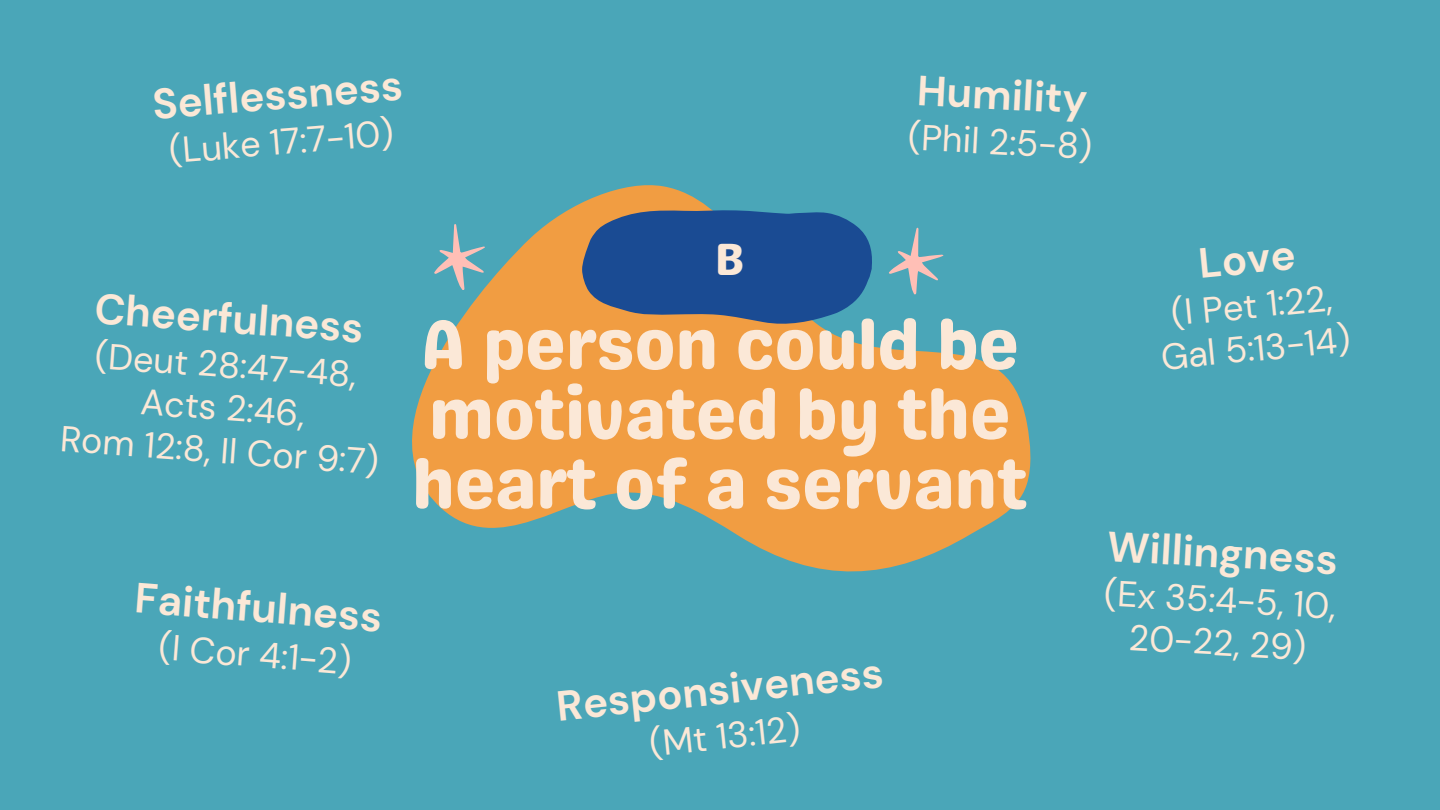
<style>
.page{position:relative;width:1440px;height:810px;background:#4aa6b8}
.page>*{position:absolute;margin:0;border:0;box-sizing:border-box;transform-origin:0 0}
.t1{font:70px/69.8px "Genty Sans";color:#fbe8d7}
.t2{font:45px "Genty Sans";color:#fbe8d7}
.t3{font:700 42px "DM Sans";color:#fbe8d7}
.t4{font:36px/42.8px "DM Sans";color:#fbe8d7;text-align:center}
</style>
<div class="page">
<svg style="left:412px;top:185px;width:619px;height:387px;fill:#f19d42"></svg>
<svg style="left:582px;top:210px;width:291px;height:116px;background:#34598c"></svg>
<svg style="left:427px;top:220px;width:64px;height:74px"></svg>
<svg style="left:889px;top:228px;width:54px;height:66px"></svg>
<p class="t3" style="left:150px;top:79px;width:252px;rotate:-5deg">Selflessness</p>
<p class="t4" style="left:167px;top:130px;width:227px;rotate:-5deg">(Luke 17:7-10)</p>
<p class="t3" style="left:919px;top:63px;width:172px;rotate:3deg">Humility</p>
<p class="t4" style="left:909px;top:116px;width:186px;rotate:3deg">(Phil 2:5-8)</p>
<p class="t3" style="left:97px;top:281px;width:271px;rotate:4deg">Cheerfulness</p>
<p class="t4" style="left:96px;top:335px;width:264px;rotate:4deg">(Deut 28:47-48,<br>Acts 2:46,</p>
<p class="t4" style="left:62px;top:418px;width:321px;rotate:4deg">Rom 12:8, II Cor 9:7)</p>
<p class="t3" style="left:137px;top:572px;width:250px;rotate:4deg">Faithfulness</p>
<p class="t4" style="left:160px;top:627px;width:195px;rotate:4deg">(I Cor 4:1-2)</p>
<p class="t2" style="left:715px;top:232px;width:31px">B</p>
<p class="t1" style="left:412px;top:310px;width:617px">A person could be motivated by the heart of a servant</p>
<p class="t3" style="left:554px;top:679px;width:330px;rotate:-6deg">Responsiveness</p>
<p class="t4" style="left:647px;top:723px;width:153px;rotate:-6deg">(Mt 13:12)</p>
<h2 class="t3" style="left:1196px;top:237px;width:98px;rotate:-6deg">Love</h2>
<p class="t4" style="left:1169px;top:293px;width:163px;rotate:-6deg">(I Pet 1:22,</p>
<p class="t4" style="left:1159px;top:337px;width:192px;rotate:-6deg">Gal 5:13-14)</p>
<p class="t3" style="left:1109px;top:519px;width:232px;rotate:3deg">Willingness</p>
<h1 class="t4" style="left:1105px;top:572px;width:233px;rotate:3deg">(Ex 35:4-5, 10,</h1>
<h2 class="t4" style="left:1130px;top:617px;width:179px;rotate:3deg">20-22, 29)</h2>
</div>
